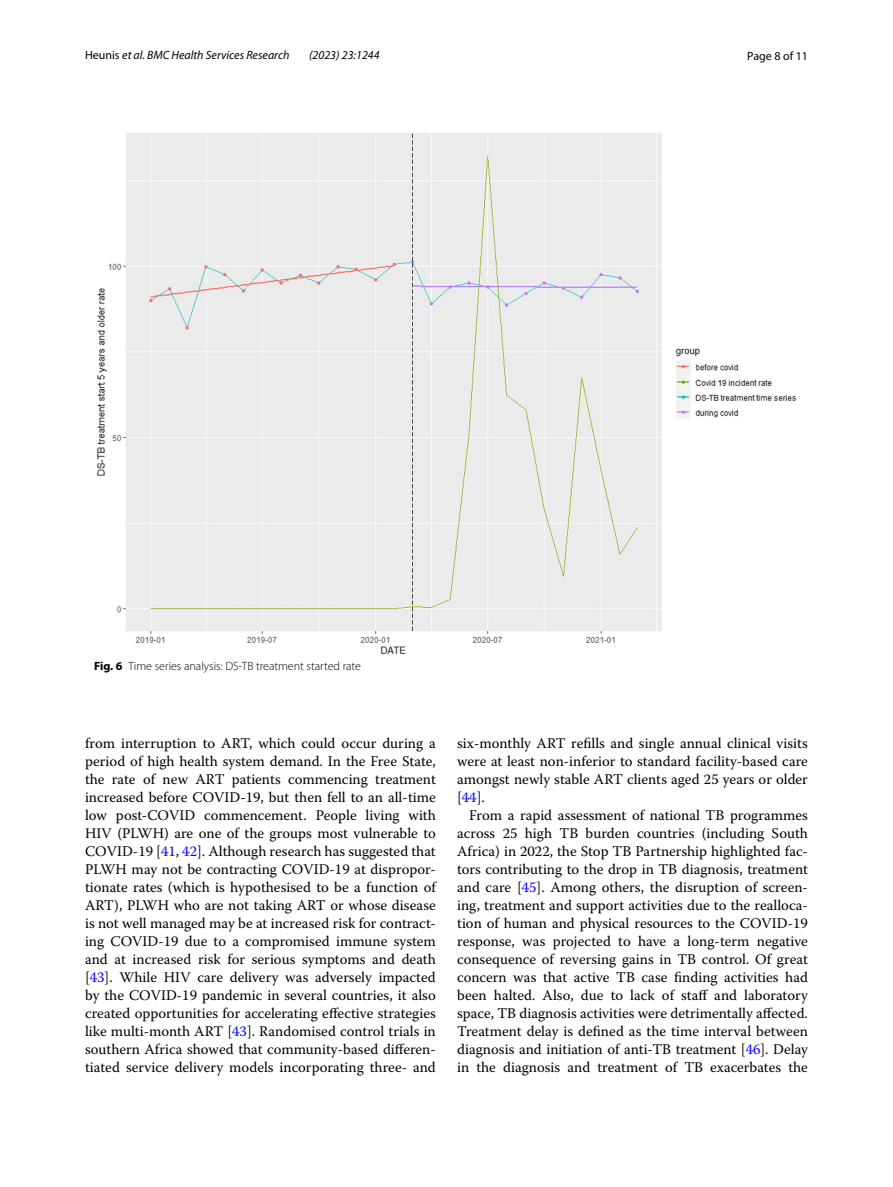
<style>
.page{position:relative;width:893px;height:1187px;background:#fff}
.page>*{position:absolute;margin:0;border:0;box-sizing:border-box;transform-origin:0 0}
.t1{font:14.7px/18px "Warnock Pro";color:#000;text-align:justify}
.t2{font:italic 12px "Myriad Pro";color:#000}
.t3{font:300 12px "Myriad Pro";color:#000}
.t4{font:12px "Myriad Pro";color:#000}
.s1{font-style:normal}
.s2{font-weight:700}
.s3{color:#00f}
</style>
<div class="page">
<img style="left:97px;top:133px;width:699px;height:521px">
<p class="t2" style="left:85px;top:48px;width:206px"><span class="s1">Heunis</span> et al. BMC Health Services Research</p>
<p class="t2" style="left:309px;top:48px;width:72px">(2023) 23:1244</p>
<p class="t4" style="left:747px;top:48px;width:62px">Page 8 of 11</p>
<p class="t3" style="left:94px;top:659px;width:269px"><span class="s2">Fig. 6</span> Time series analysis: DS-TB treatment started rate</p>
<p class="t1" style="left:85px;top:734px;width:352px">from interruption to ART, which could occur during a period of high health system demand. In the Free State, the rate of new ART patients commencing treatment increased before COVID-19, but then fell to an all-time low post-COVID commencement. People living with HIV (PLWH) are one of the groups most vulnerable to COVID-19 [<span class="s3">41</span>, <span class="s3">42</span>]. Although research has suggested that PLWH may not be contracting COVID-19 at dispropor&shy;tionate rates (which is hypothesised to be a function of ART), PLWH who are not taking ART or whose disease is not well managed may be at increased risk for contract&shy;ing COVID-19 due to a compromised immune system and at increased risk for serious symptoms and death [<span class="s3">43</span>]. While HIV care delivery was adversely impacted by the COVID-19 pandemic in several countries, it also created opportunities for accelerating effective strategies like multi-month ART [<span class="s3">43</span>]. Randomised control trials in southern Africa showed that community-based differen&shy;tiated service delivery models incorporating three- and</p>
<p class="t1" style="left:457px;top:734px;width:352px">six-monthly ART refills and single annual clinical visits were at least non-inferior to standard facility-based care amongst newly stable ART clients aged 25 years or older [<span class="s3">44</span>].</p>
<p class="t1" style="left:457px;top:806px;width:352px;text-indent:12px">From a rapid assessment of national TB programmes across 25 high TB burden countries (including South Africa) in 2022, the Stop TB Partnership highlighted fac&shy;tors contributing to the drop in TB diagnosis, treatment and care [<span class="s3">45</span>]. Among others, the disruption of screen&shy;ing, treatment and support activities due to the realloca&shy;tion of human and physical resources to the COVID-19 response, was projected to have a long-term negative consequence of reversing gains in TB control. Of great concern was that active TB case finding activities had been halted. Also, due to lack of staff and laboratory space, TB diagnosis activities were detrimentally affected.<br>Treatment delay is defined as the time interval between diagnosis and initiation of anti-TB treatment [<span class="s3">46</span>]. Delay in the diagnosis and treatment of TB exacerbates the</p>
</div>
